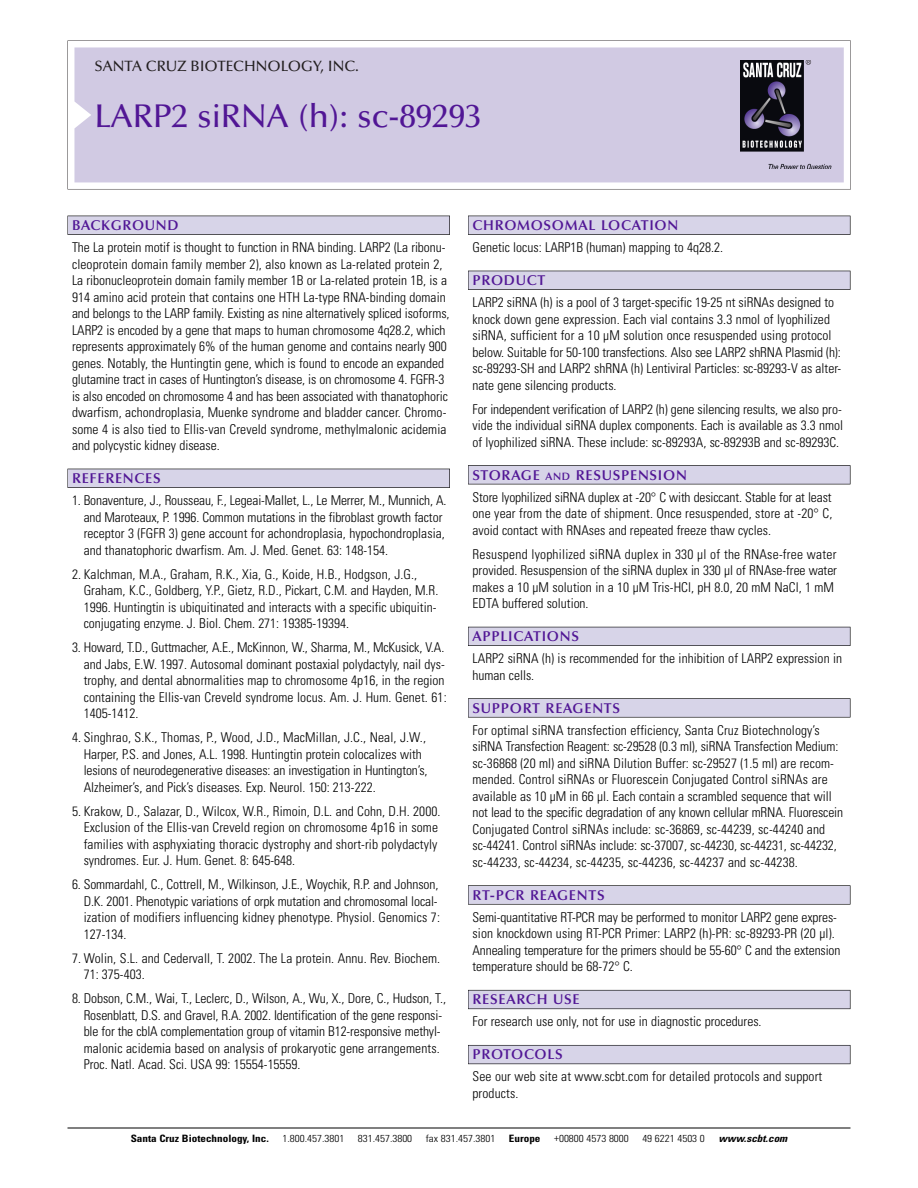
<style>
.page{position:relative;width:918px;height:1188px;background:#fff}
.page>*{position:absolute;margin:0;border:0;box-sizing:border-box;transform-origin:0 0}
.t1{font:500 33px "Optima";color:#511695}
.t2{font:500 15px "Optima";color:#231f20}
.t3{font:600 14.25px "Optima";letter-spacing:.05em;color:#511695}
.t4{font:300 condensed 13.5px/16.5px "Univers";color:#000}
.t5{font:300 condensed 10.2px "Univers";color:#000;scale:1.1 1}
.t6{font:700 condensed 10.2px "Univers";color:#000;scale:1.1 1}
.t7{font:italic 700 condensed 10.2px "Univers";color:#000;scale:1.1 1}
.s1{font-size:10.65px}
</style>
<div class="page">
<svg style="left:74px;top:41px;width:777px;height:148px"></svg>
<div style="left:74px;top:47px;width:770px;height:135px;background:#d1cae3"></div>
<img style="left:741px;top:60px;width:90px;height:108px">
<div style="left:68px;top:216px;width:382px;height:19px;background:#535256"></div>
<div style="left:68px;top:216px;width:381px;height:18px;background:#d7d4e8"></div>
<div style="left:68px;top:469px;width:382px;height:19px;background:#525156"></div>
<div style="left:68px;top:469px;width:381px;height:18px;background:#d7d4e8"></div>
<div style="left:468px;top:216px;width:382px;height:19px;background:#535256"></div>
<div style="left:468px;top:216px;width:382px;height:18px;background:#d7d4e8"></div>
<div style="left:468px;top:271px;width:382px;height:19px;background:#525156"></div>
<div style="left:468px;top:271px;width:382px;height:18px;background:#d7d4e8"></div>
<div style="left:468px;top:465px;width:382px;height:19px;background:#545357"></div>
<div style="left:468px;top:466px;width:382px;height:18px;background:#d7d4e8"></div>
<div style="left:468px;top:627px;width:382px;height:19px;background:#535259"></div>
<div style="left:468px;top:627px;width:382px;height:18px;background:#d7d4e8"></div>
<svg style="left:468px;top:698px;width:382px;height:20px"></svg>
<div style="left:468px;top:699px;width:382px;height:18px;background:#d7d4e8"></div>
<div style="left:468px;top:885px;width:382px;height:20px;background:#676767"></div>
<div style="left:468px;top:886px;width:382px;height:18px;background:#d7d4e8"></div>
<div style="left:468px;top:990px;width:382px;height:19px;background:#686770"></div>
<div style="left:468px;top:991px;width:382px;height:18px;background:#d7d4e8"></div>
<div style="left:468px;top:1045px;width:382px;height:19px;background:#5e5d65"></div>
<div style="left:468px;top:1046px;width:382px;height:18px;background:#d7d4e8"></div>
<hr style="left:68px;top:1128px;width:782px;height:1px;background:#000">
<p class="t2" style="left:94px;top:60px;width:266px">SANTA CRUZ BIOTECHNOLOGY, INC.</p>
<p class="t1" style="left:94px;top:102px;width:389px">LARP2 siRNA (h): sc-89293</p>
<p class="t3" style="left:72px;top:219px;width:108px">BACKGROUND</p>
<p class="t4" style="left:72px;top:240px;width:379px">The La protein motif is thought to function in RNA binding. LARP2 (La ribonu&shy;cleoprotein domain family member 2), also known as La-related protein 2, La ribonucleoprotein domain family member 1B or La-related protein 1B, is a 914 amino acid protein that contains one HTH La-type RNA-binding domain and belongs to the LARP family. Existing as nine alternatively spliced isoforms, LARP2 is encoded by a gene that maps to human chromosome 4q28.2, which represents approximately 6% of the human genome and contains nearly 900 genes. Notably, the Huntingtin gene, which is found to encode an expanded glutamine tract in cases of Huntington’s disease, is on chromosome 4. FGFR-3 is also encoded on chromosome 4 and has been associated with thanatophoric dwarfism, achondroplasia, Muenke syndrome and bladder cancer. Chromo&shy;some 4 is also tied to Ellis-van Creveld syndrome, methylmalonic acidemia and polycystic kidney disease.</p>
<p class="t3" style="left:72px;top:472px;width:90px">REFERENCES</p>
<p class="t4" style="left:84px;top:493px;width:364px;text-indent:-12px">1. Bonaventure, J., Rousseau, F., Legeai-Mallet, L., Le Merrer, M., Munnich, A. and Maroteaux, P. 1996. Common mutations in the fibroblast growth factor receptor 3 (FGFR 3) gene account for achondroplasia, hypochondroplasia, and thanatophoric dwarfism. Am. J. Med. Genet. 63: 148-154.</p>
<p class="t4" style="left:84px;top:567px;width:356px;text-indent:-12px">2. Kalchman, M.A., Graham, R.K., Xia, G., Koide, H.B., Hodgson, J.G., Graham, K.C., Goldberg, Y.P., Gietz, R.D., Pickart, C.M. and Hayden, M.R.<br>1996. Huntingtin is ubiquitinated and interacts with a specific ubiquitin&shy;conjugating enzyme. J. Biol. Chem. 271: 19385-19394.</p>
<p class="t4" style="left:84px;top:640px;width:364px;text-indent:-12px">3. Howard, T.D., Guttmacher, A.E., McKinnon, W., Sharma, M., McKusick, V.A. and Jabs, E.W. 1997. Autosomal dominant postaxial polydactyly, nail dys&shy;trophy, and dental abnormalities map to chromosome 4p16, in the region containing the Ellis-van Creveld syndrome locus. Am. J. Hum. Genet. 61:<br>1405-1412.</p>
<p class="t4" style="left:84px;top:730px;width:345px;text-indent:-12px">4. Singhrao, S.K., Thomas, P., Wood, J.D., MacMillan, J.C., Neal, J.W., Harper, P.S. and Jones, A.L. 1998. Huntingtin protein colocalizes with lesions of neurodegenerative diseases: an investigation in Huntington’s, Alzheimer’s, and Pick’s diseases. Exp. Neurol. 150: 213-222.</p>
<p class="t4" style="left:84px;top:804px;width:358px;text-indent:-12px">5. Krakow, D., Salazar, D., Wilcox, W.R., Rimoin, D.L. and Cohn, D.H. 2000.<br>Exclusion of the Ellis-van Creveld region on chromosome 4p16 in some families with asphyxiating thoracic dystrophy and short-rib polydactyly syndromes. Eur. J. Hum. Genet. 8: 645-648.</p>
<p class="t4" style="left:84px;top:877px;width:358px;text-indent:-12px">6. Sommardahl, C., Cottrell, M., Wilkinson, J.E., Woychik, R.P. and Johnson, D.K. 2001. Phenotypic variations of orpk mutation and chromosomal local&shy;ization of modifiers influencing kidney phenotype. Physiol. Genomics 7:<br>127-134.</p>
<p class="t4" style="left:84px;top:951px;width:358px;text-indent:-12px">7. Wolin, S.L. and Cedervall, T. 2002. The La protein. Annu. Rev. Biochem.<br>71: 375-403.</p>
<p class="t4" style="left:84px;top:991px;width:364px;text-indent:-12px">8. Dobson, C.M., Wai, T., Leclerc, D., Wilson, A., Wu, X., Dore, C., Hudson, T., Rosenblatt, D.S. and Gravel, R.A. 2002. Identification of the gene responsi&shy;ble for the cblA complementation group of vitamin B12-responsive methyl&shy;malonic acidemia based on analysis of prokaryotic gene arrangements.<br>Proc. Natl. Acad. Sci. USA 99: 15554-15559.</p>
<p class="t3" style="left:473px;top:219px;width:207px">CHROMOSOMAL LOCATION</p>
<p class="t4" style="left:473px;top:240px;width:252px">Genetic locus: LARP1B (human) mapping to 4q28.2.</p>
<p class="t3" style="left:473px;top:274px;width:74px">PRODUCT</p>
<p class="t4" style="left:473px;top:295px;width:370px">LARP2 siRNA (h) is a pool of 3 target-specific 19-25 nt siRNAs designed to knock down gene expression. Each vial contains 3.3 nmol of lyophilized siRNA, sufficient for a 10 µM solution once resuspended using protocol below. Suitable for 50-100 transfections. Also see LARP2 shRNA Plasmid (h): sc-89293-SH and LARP2 shRNA (h) Lentiviral Particles: sc-89293-V as alter&shy;nate gene silencing products.</p>
<p class="t4" style="left:473px;top:402px;width:372px;text-align:justify">For independent verification of LARP2 (h) gene silencing results, we also pro&shy;vide the individual siRNA duplex components. Each is available as 3.3 nmol of lyophilized siRNA. These include: sc-89293A, sc-89293B and sc-89293C.</p>
<p class="t3" style="left:473px;top:469px;width:216px">STORAGE <span class="s1">AND</span> RESUSPENSION</p>
<p class="t4" style="left:473px;top:490px;width:361px;text-align:justify">Store lyophilized siRNA duplex at -20° C with desiccant. Stable for at least one year from the date of shipment. Once resuspended, store at -20° C, avoid contact with RNAses and repeated freeze thaw cycles.</p>
<p class="t4" style="left:473px;top:547px;width:366px">Resuspend lyophilized siRNA duplex in 330 µl of the RNAse-free water provided. Resuspension of the siRNA duplex in 330 µl of RNAse-free water makes a 10 µM solution in a 10 µM Tris-HCl, pH 8.0, 20 mM NaCl, 1 mM EDTA buffered solution.</p>
<p class="t3" style="left:473px;top:630px;width:108px">APPLICATIONS</p>
<p class="t4" style="left:473px;top:652px;width:371px">LARP2 siRNA (h) is recommended for the inhibition of LARP2 expression in human cells.</p>
<p class="t3" style="left:473px;top:702px;width:149px">SUPPORT REAGENTS</p>
<p class="t4" style="left:473px;top:723px;width:372px">For optimal siRNA transfection efficiency, Santa Cruz Biotechnology’s siRNA Transfection Reagent: sc-29528 (0.3 ml), siRNA Transfection Medium: sc-36868 (20 ml) and siRNA Dilution Buffer: sc-29527 (1.5 ml) are recom&shy;mended. Control siRNAs or Fluorescein Conjugated Control siRNAs are available as 10 µM in 66 µl. Each contain a scrambled sequence that will not lead to the specific degradation of any known cellular mRNA. Fluorescein Conjugated Control siRNAs include: sc-36869, sc-44239, sc-44240 and sc-44241. Control siRNAs include: sc-37007, sc-44230, sc-44231, sc-44232, sc-44233, sc-44234, sc-44235, sc-44236, sc-44237 and sc-44238.</p>
<p class="t3" style="left:473px;top:889px;width:134px">RT-PCR REAGENTS</p>
<p class="t4" style="left:473px;top:910px;width:369px">Semi-quantitative RT-PCR may be performed to monitor LARP2 gene expres&shy;sion knockdown using RT-PCR Primer: LARP2 (h)-PR: sc-89293-PR (20 µl).<br>Annealing temperature for the primers should be 55-60° C and the extension temperature should be 68-72° C.</p>
<p class="t3" style="left:473px;top:994px;width:109px">RESEARCH USE</p>
<p class="t4" style="left:473px;top:1015px;width:291px">For research use only, not for use in diagnostic procedures.</p>
<p class="t3" style="left:473px;top:1049px;width:92px">PROTOCOLS</p>
<p class="t4" style="left:473px;top:1070px;width:351px">See our web site at www.scbt.com for detailed protocols and support products.</p>
<p class="t6" style="left:131px;top:1135px;width:127px">Santa Cruz Biotechnology, Inc.</p>
<p class="t5" style="left:282px;top:1135px;width:58px">1.800.457.3801</p>
<p class="t5" style="left:358px;top:1135px;width:51px">831.457.3800</p>
<p class="t5" style="left:426px;top:1135px;width:65px">fax 831.457.3801</p>
<p class="t6" style="left:509px;top:1135px;width:30px">Europe</p>
<p class="t5" style="left:554px;top:1135px;width:69px">+00800 4573 8000</p>
<p class="t5" style="left:642px;top:1135px;width:58px">49 6221 4503 0</p>
<p class="t7" style="left:719px;top:1135px;width:66px">www.scbt.com</p>
</div>
